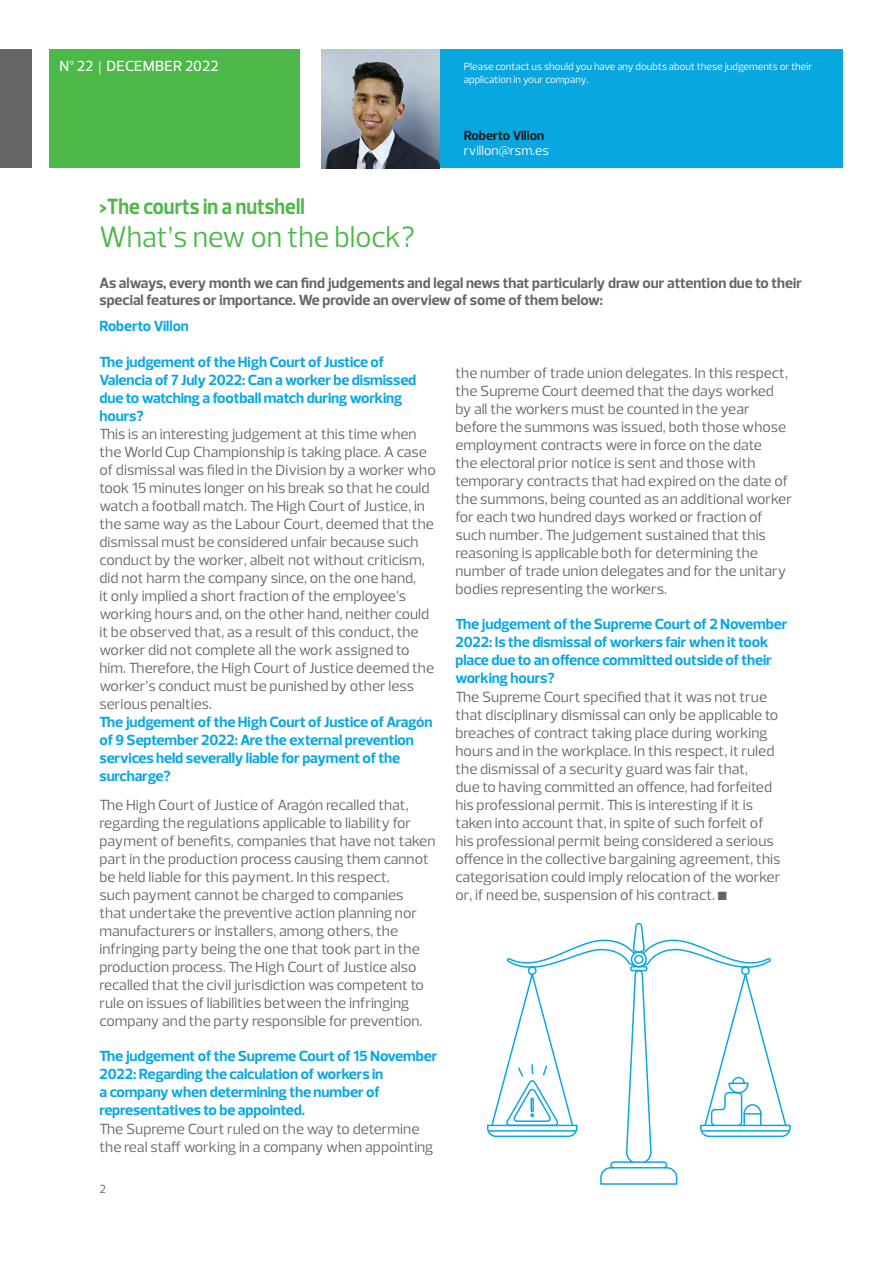
<style>
.page{position:relative;width:893px;height:1263px;background:#fff}
.page>*{position:absolute;margin:0;border:0;box-sizing:border-box;transform-origin:0 0}
.Heading{font:30px "Prelo";color:#4cb848}
.Heading-2{font:700 22.5px "Prelo";color:#4cb848;scale:.9 1}
.Power_of_being_under{font:15px/18px "Prelo";color:#656568}
.Body{font:15px/18px "Prelo";color:#656568}
.Body-2{font:700 15px/18px "Prelo";letter-spacing:-.01em;color:#08a7e0}
.Heading-3{font:700 15px/16.5px "Prelo";color:#656568}
.Division_Tagline{font:500 15px "Prelo";letter-spacing:.005em;color:#fff}
.Power_of_being_under-2{font:13.5px "Prelo";color:#fff}
.Power_of_being_under-3{font:700 13.5px "Prelo";color:#231f20}
.Disclaimer{font:12px "Prelo";color:#656568}
.Power_of_being_under-4{font:10.5px/12.6px "Prelo";color:#fff}
.s1{font-family:"Baskerville";font-weight:400}
</style>
<div class="page">
<div style="left:321px;top:50px;width:522px;height:118px;background:#08a7e0"></div>
<div style="left:50px;top:50px;width:250px;height:118px;background:#4cb848"></div>
<div style="left:0;top:50px;width:31px;height:118px;background:#656568"></div>
<img style="left:321px;top:50px;width:119px;height:118px">
<svg style="left:600px;top:1169px;width:78px;height:16px"></svg>
<svg style="left:486px;top:922px;width:304px;height:247px"></svg>
<svg style="left:490px;top:968px;width:297px;height:95px"></svg>
<svg style="left:487px;top:1063px;width:304px;height:69px"></svg>
<p class="Division_Tagline" style="left:60px;top:57px;width:161px">Nº 22 <span class="s1">|</span> DECEMBER 2022</p>
<p class="Power_of_being_under-4" style="left:464px;top:60px;width:350px">Please contact us should you have any doubts about these judgements or their application in your company.</p>
<p class="Power_of_being_under-3" style="left:464px;top:127px;width:82px">Roberto Villon</p>
<p class="Power_of_being_under-2" style="left:464px;top:142px;width:87px">rvillon@rsm.es</p>
<p class="Heading-2" style="left:99px;top:192px;width:229px">&gt;The courts in a nutshell</p>
<p class="Heading" style="left:99px;top:218px;width:317px">What’s new on the block?</p>
<p class="Heading-3" style="left:99px;top:275px;width:704px">As always, every month we can find judgements and legal news that particularly draw our attention due to their special features or importance. We provide an overview of some of them below:</p>
<p class="Body-2" style="left:99px;top:317px;width:91px">Roberto Villon</p>
<p class="Body-2" style="left:99px;top:353px;width:318px">The judgement of the High Court of Justice of Valencia of 7 July 2022: Can a worker be dismissed due to watching a football match during working hours?</p>
<p class="Body" style="left:99px;top:425px;width:338px">This is an interesting judgement at this time when the World Cup Championship is taking place. A case of dismissal was filed in the Division by a worker who took 15 minutes longer on his break so that he could watch a football match. The High Court of Justice, in the same way as the Labour Court, deemed that the dismissal must be considered unfair because such conduct by the worker, albeit not without criticism, did not harm the company since, on the one hand,<br>it only implied a short fraction of the employee’s working hours and, on the other hand, neither could it be observed that, as a result of this conduct, the worker did not complete all the work assigned to him. Therefore, the High Court of Justice deemed the worker’s conduct must be punished by other less serious penalties.</p>
<p class="Body-2" style="left:99px;top:713px;width:334px">The judgement of the High Court of Justice of Aragón of 9 September 2022: Are the external prevention services held severally liable for payment of the surcharge?</p>
<p class="Power_of_being_under" style="left:99px;top:796px;width:337px">The High Court of Justice of Aragón recalled that, regarding the regulations applicable to liability for payment of benefits, companies that have not taken part in the production process causing them cannot be held liable for this payment. In this respect,<br>such payment cannot be charged to companies<br>that undertake the preventive action planning nor manufacturers or installers, among others, the infringing party being the one that took part in the production process. The High Court of Justice also recalled that the civil jurisdiction was competent to rule on issues of liabilities between the infringing company and the party responsible for prevention.</p>
<p class="Body-2" style="left:99px;top:1047px;width:339px">The judgement of the Supreme Court of 15 November 2022: Regarding the calculation of workers in<br>a company when determining the number of representatives to be appointed.</p>
<p class="Power_of_being_under" style="left:99px;top:1120px;width:335px">The Supreme Court ruled on the way to determine the real staff working in a company when appointing</p>
<p class="Power_of_being_under" style="left:455px;top:364px;width:338px">the number of trade union delegates. In this respect, the Supreme Court deemed that the days worked by all the workers must be counted in the year before the summons was issued, both those whose employment contracts were in force on the date<br>the electoral prior notice is sent and those with temporary contracts that had expired on the date of the summons, being counted as an additional worker for each two hundred days worked or fraction of such number. The judgement sustained that this reasoning is applicable both for determining the number of trade union delegates and for the unitary bodies representing the workers.</p>
<p class="Body-2" style="left:455px;top:615px;width:333px">The judgement of the Supreme Court of 2 November 2022: Is the dismissal of workers fair when it took place due to an offence committed outside of their working hours?</p>
<p class="Power_of_being_under" style="left:455px;top:688px;width:326px">The Supreme Court specified that it was not true that disciplinary dismissal can only be applicable to breaches of contract taking place during working hours and in the workplace. In this respect, it ruled the dismissal of a security guard was fair that,<br>due to having committed an offence, had forfeited his professional permit. This is interesting if it is taken into account that, in spite of such forfeit of his professional permit being considered a serious offence in the collective bargaining agreement, this categorisation could imply relocation of the worker or, if need be, suspension of his contract. ■</p>
<p class="Disclaimer" style="left:99px;top:1181px;width:8px">2</p>
</div>
